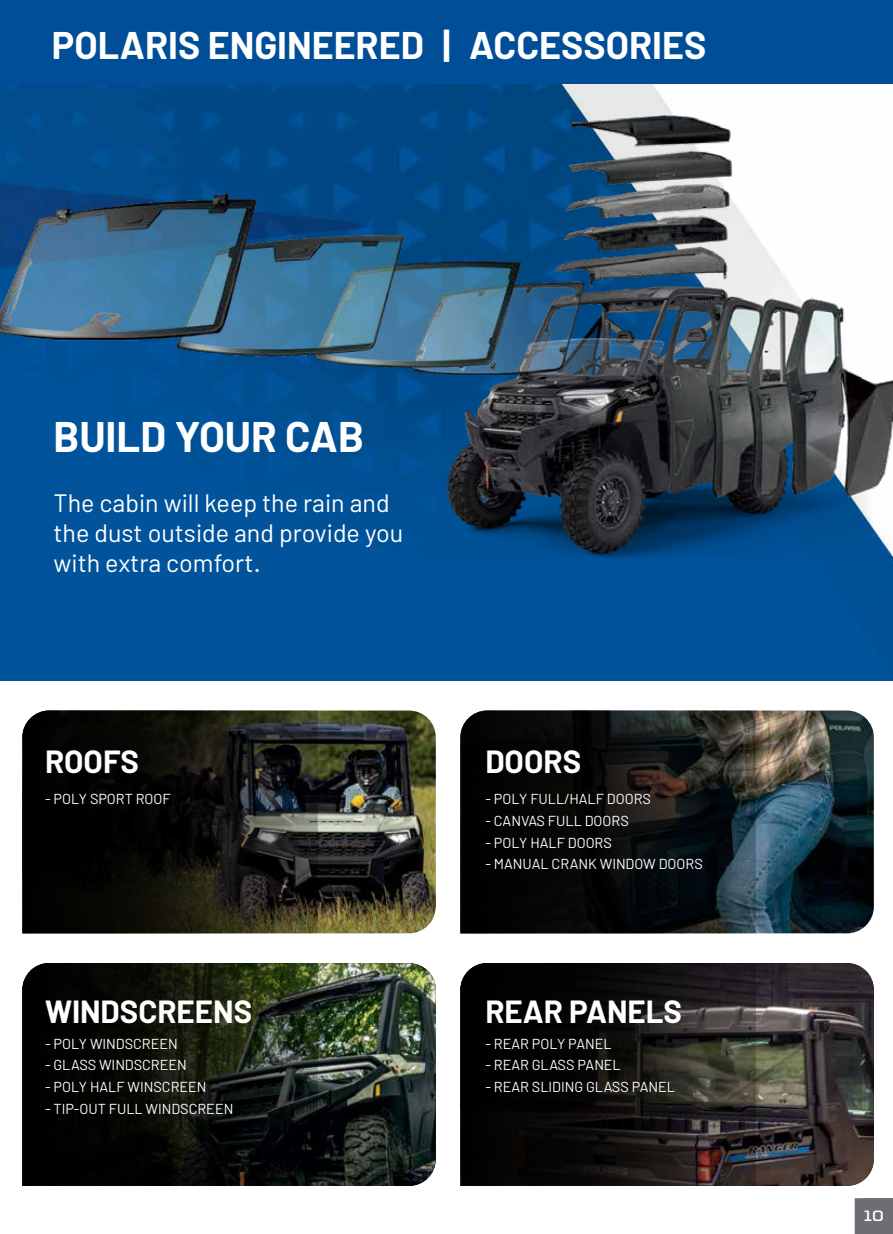
<style>
.page{position:relative;width:893px;height:1234px;background:#fff}
.page>*{position:absolute;margin:0;border:0;box-sizing:border-box;transform-origin:0 0}
.t1{font:700 41.7px "Barlow";color:#fff}
.t2{font:700 37.65px "Barlow";color:#fff}
.t3{font:700 31.2px "Barlow";color:#fff}
.t4{font:25.05px/30.2px "Barlow";color:#fff}
.t5{font:700 16.5px "United Sans Semi Ext";color:#fff}
.t6{font:700 15px "United Sans Semi Ext";color:#fff;scale:.9 1}
.t7{font:14.4px "Barlow";color:#fff}
</style>
<div class="page">
<img style="left:0;top:83px;width:893px;height:597px">
<div style="left:0;top:0;width:893px;height:83px;background:#004e98"></div>
<img style="left:318px;top:710px;width:118px;height:223px">
<img style="left:756px;top:710px;width:118px;height:223px">
<svg style="left:460px;top:710px;width:296px;height:223px;background:#101212"></svg>
<img style="left:318px;top:963px;width:118px;height:222px">
<img style="left:756px;top:963px;width:118px;height:222px">
<img style="left:0;top:115px;width:893px;height:446px">
<svg style="left:460px;top:963px;width:296px;height:222px;background:#171514"></svg>
<svg style="left:22px;top:963px;width:296px;height:222px;background:#10130c"></svg>
<svg style="left:22px;top:710px;width:296px;height:223px;background:#141410"></svg>
<svg style="left:855px;top:1198px;width:38px;height:35px"></svg>
<h2 class="t2" style="left:52px;top:22px;width:656px">POLARIS ENGINEERED | ACCESSORIES</h2>
<h1 class="t1" style="left:53px;top:411px;width:312px">BUILD YOUR CAB</h1>
<h3 class="t4" style="left:53px;top:487px;width:351px">The cabin will keep the rain and the dust outside and provide you with extra comfort.</h3>
<h3 class="t3" style="left:45px;top:742px;width:96px">ROOFS</h3>
<p class="t7" style="left:45px;top:789px;width:127px">- POLY SPORT ROOF</p>
<h3 class="t3" style="left:485px;top:742px;width:97px">DOORS</h3>
<p class="t7" style="left:485px;top:789px;width:167px">- POLY FULL/HALF DOORS</p>
<p class="t7" style="left:485px;top:811px;width:145px">- CANVAS FULL DOORS</p>
<p class="t7" style="left:485px;top:833px;width:128px">- POLY HALF DOORS</p>
<p class="t7" style="left:485px;top:855px;width:219px">- MANUAL CRANK WINDOW DOORS</p>
<h3 class="t3" style="left:45px;top:992px;width:209px">WINDSCREENS</h3>
<h3 class="t3" style="left:485px;top:992px;width:198px">REAR PANELS</h3>
<p class="t7" style="left:45px;top:1034px;width:134px">- POLY WINDSCREEN</p>
<p class="t7" style="left:45px;top:1055px;width:143px">- GLASS WINDSCREEN</p>
<p class="t7" style="left:45px;top:1077px;width:163px">- POLY HALF WINSCREEN</p>
<p class="t7" style="left:45px;top:1099px;width:190px">- TIP-OUT FULL WINDSCREEN</p>
<p class="t7" style="left:485px;top:1034px;width:128px">- REAR POLY PANEL</p>
<p class="t7" style="left:485px;top:1055px;width:137px">- REAR GLASS PANEL</p>
<p class="t7" style="left:485px;top:1077px;width:191px">- REAR SLIDING GLASS PANEL</p>
<p class="t6" style="left:864px;top:1207px;width:24px">10</p>
<p class="t5" style="left:858px;top:1207px;width:26px">10</p>
</div>
